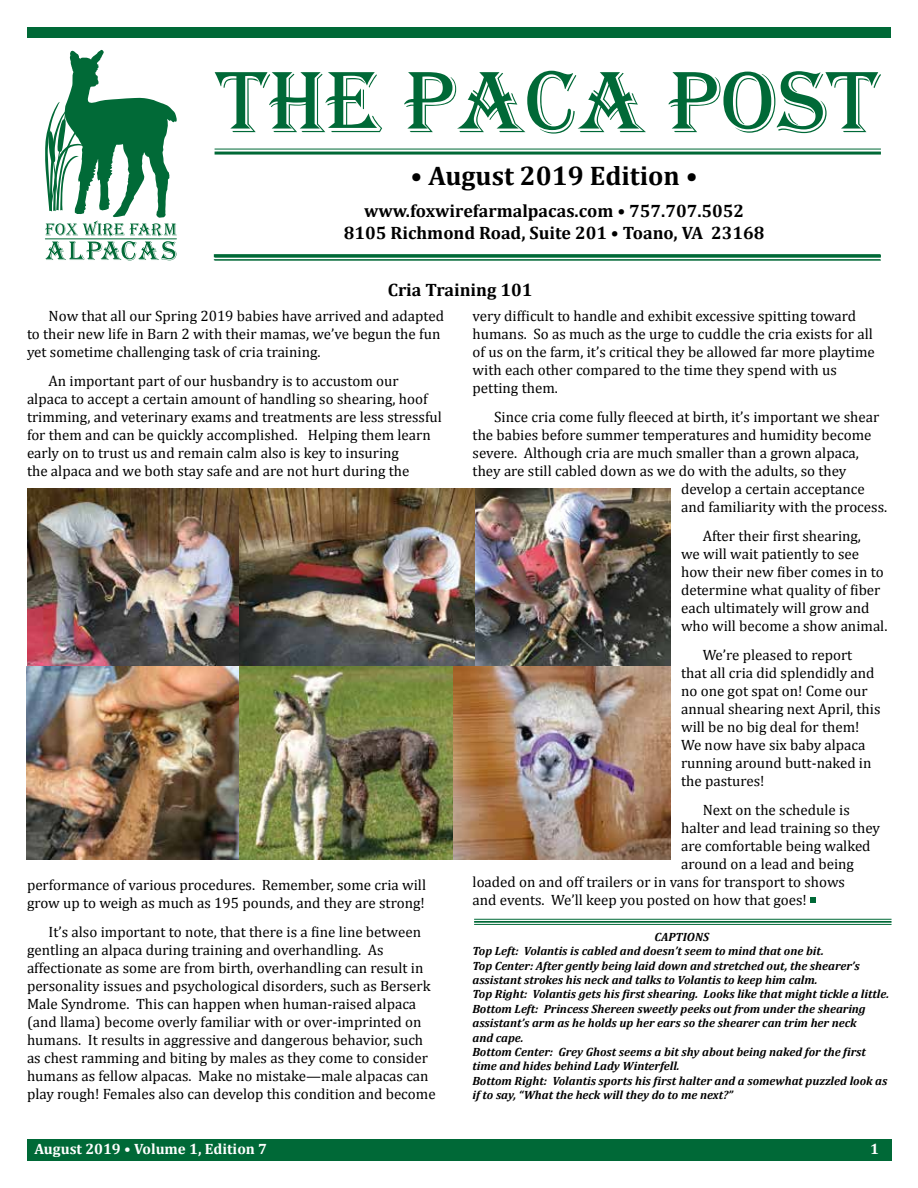
<style>
.page{position:relative;width:918px;height:1188px;background:#fff}
.page>*{position:absolute;margin:0;border:0;box-sizing:border-box;transform-origin:0 0}
.t1{font:90px "Algerian";color:#006937}
.t2{font:700 27px "Cambria";color:#000}
.t3{font:700 18px/21.6px "Cambria";color:#000;text-align:center}
.t4{font:15px/18px "Cambria";color:#000}
.t5{font:700 15px "Cambria";color:#fff}
.t6{font:italic 700 12px/14.4px "Cambria";color:#000}
</style>
<div class="page">
<div style="left:27px;top:1140px;width:864px;height:21px;background:#006937"></div>
<div style="left:27px;top:27px;width:864px;height:10px;background:#006937"></div>
<svg style="left:45px;top:50px;width:132px;height:210px"></svg>
<hr style="left:215px;top:149px;width:666px;height:1px;background:#006937">
<hr style="left:215px;top:152px;width:666px;height:3px;background:#006937">
<hr style="left:215px;top:255px;width:666px;height:3px;background:#006937">
<hr style="left:215px;top:260px;width:666px;height:1px;background:#006937">
<hr style="left:214px;top:254px;width:666px;height:3px;background:#006937">
<hr style="left:214px;top:259px;width:666px;height:1px;background:#006937">
<svg style="left:810px;top:897px;width:5px;height:5px"></svg>
<img style="left:27px;top:488px;width:643px;height:179px">
<img style="left:27px;top:667px;width:212px;height:192px">
<img style="left:239px;top:667px;width:431px;height:192px">
<hr style="left:474px;top:919px;width:418px;height:1px;background:#006937">
<hr style="left:474px;top:921px;width:418px;height:2px;background:#006937">
<hr style="left:474px;top:924px;width:418px;height:1px;background:#006937">
<h1 class="t1" style="left:217px;top:52px;width:668px">THE PACA POST</h1>
<h2 class="t2" style="left:411px;top:156px;width:289px">• August 2019 Edition •</h2>
<p class="t3" style="left:344px;top:200px;width:422px">www.foxwirefarmalpacas.com • 757.707.5052<br>8105 Richmond Road, Suite 201 • Toano, VA 23168</p>
<p class="t3" style="left:388px;top:279px;width:146px">Cria Training 101</p>
<p class="t4" style="left:27px;top:307px;width:419px;text-indent:22px">Now that all our Spring 2019 babies have arrived and adapted to their new life in Barn 2 with their mamas, we’ve begun the fun yet sometime challenging task of cria training.</p>
<p class="t4" style="left:27px;top:372px;width:416px;text-indent:22px">An important part of our husbandry is to accustom our alpaca to accept a certain amount of handling so shearing, hoof trimming, and veterinary exams and treatments are less stressful for them and can be quickly accomplished. Helping them learn early on to trust us and remain calm also is key to insuring<br>the alpaca and we both stay safe and are not hurt during the</p>
<p class="t4" style="left:27px;top:876px;width:401px">performance of various procedures. Remember, some cria will grow up to weigh as much as 195 pounds, and they are strong!</p>
<p class="t4" style="left:27px;top:923px;width:410px;text-indent:22px">It’s also important to note, that there is a fine line between gentling an alpaca during training and overhandling. As affectionate as some are from birth, overhandling can result in personality issues and psychological disorders, such as Berserk Male Syndrome. This can happen when human-raised alpaca (and llama) become overly familiar with or over-imprinted on humans. It results in aggressive and dangerous behavior, such as chest ramming and biting by males as they come to consider humans as fellow alpacas. Make no mistake—male alpacas can play rough! Females also can develop this condition and become</p>
<p class="t4" style="left:473px;top:307px;width:404px">very difficult to handle and exhibit excessive spitting toward humans. So as much as the urge to cuddle the cria exists for all of us on the farm, it’s critical they be allowed far more playtime with each other compared to the time they spend with us petting them.</p>
<p class="t4" style="left:494px;top:408px;width:387px">Since cria come fully fleeced at birth, it’s important we shear</p>
<p class="t4" style="left:473px;top:426px;width:400px">the babies before summer temperatures and humidity become</p>
<p class="t4" style="left:473px;top:444px;width:388px">severe. Although cria are much smaller than a grown alpaca,</p>
<p class="t4" style="left:473px;top:462px;width:375px">they are still cabled down as we do with the adults, so they</p>
<p class="t4" style="left:681px;top:480px;width:185px">develop a certain acceptance</p>
<p class="t4" style="left:681px;top:498px;width:208px">and familiarity with the process.</p>
<p class="t4" style="left:681px;top:527px;width:208px;text-indent:22px">After their first shearing,<br>we will wait patiently to see how their new fiber comes in to determine what quality of fiber each ultimately will grow and who will become a show animal.</p>
<p class="t4" style="left:681px;top:646px;width:201px;text-indent:22px">We’re pleased to report that all cria did splendidly and no one got spat on! Come our annual shearing next April, this will be no big deal for them!<br>We now have six baby alpaca running around butt-naked in the pastures!</p>
<p class="t4" style="left:703px;top:800px;width:149px">Next on the schedule is</p>
<p class="t4" style="left:681px;top:818px;width:201px">halter and lead training so they</p>
<p class="t4" style="left:681px;top:836px;width:191px">are comfortable being walked</p>
<p class="t4" style="left:681px;top:854px;width:174px">around on a lead and being</p>
<p class="t4" style="left:473px;top:872px;width:374px">loaded on and off trailers or in vans for transport to shows</p>
<p class="t4" style="left:473px;top:890px;width:336px">and events. We’ll keep you posted on how that goes!</p>
<p class="t6" style="left:472px;top:929px;width:418px;text-indent:182px">CAPTIONS<br>Top Left: Volantis is cabled and doesn’t seem to mind that one bit.<br>Top Center: After gently being laid down and stretched out, the shearer’s assistant strokes his neck and talks to Volantis to keep him calm.<br>Top Right: Volantis gets his first shearing. Looks like that might tickle a little.<br>Bottom Left: Princess Shereen sweetly peeks out from under the shearing assistant’s arm as he holds up her ears so the shearer can trim her neck<br>and cape.<br>Bottom Center: Grey Ghost seems a bit shy about being naked for the first time and hides behind Lady Winterfell.<br>Bottom Right: Volantis sports his first halter and a somewhat puzzled look as if to say, “What the heck will they do to me next?”</p>
<p class="t5" style="left:35px;top:1139px;width:234px">August 2019 • Volume 1, Edition 7</p>
<p class="t5" style="left:870px;top:1139px;width:10px">1</p>
</div>
